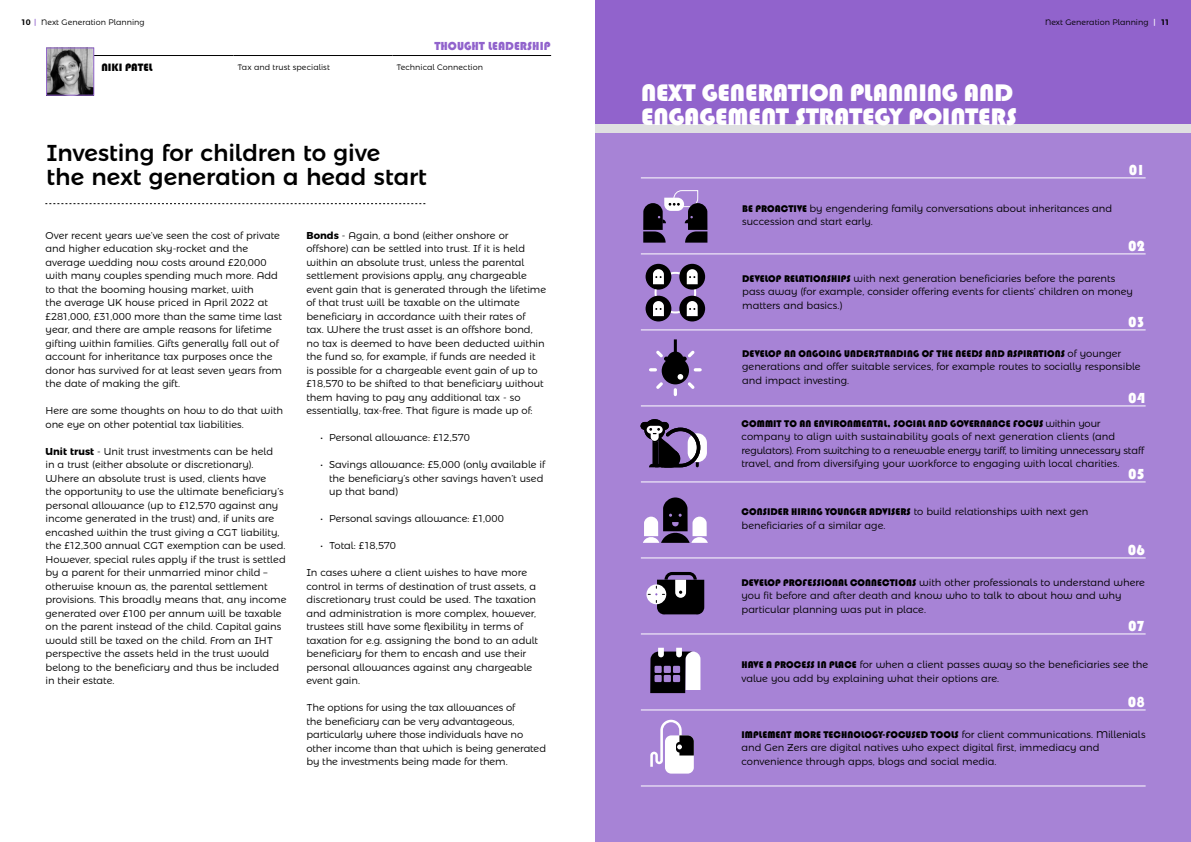
<style>
.page{position:relative;width:1191px;height:842px;background:#fff}
.page>*{position:absolute;margin:0;border:0;box-sizing:border-box;transform-origin:0 0}
.t1{font:24.7px/24px "Bauhaus 93";letter-spacing:-.01em;color:#fff;scale:1.05 1}
.t2{font:500 23px/24px "Montserrat Alternates";letter-spacing:-.005em;color:#000}
.t3{font:15px "Bauhaus 93";letter-spacing:-.02em;color:#fff}
.t4{font:12px "Bauhaus 93";letter-spacing:.005em;color:#9163cc}
.t5{font:11px "Bauhaus 93";color:#000}
.t6{font:300 10px/13.5px "Montserrat Alternates";letter-spacing:-.005em;color:#000}
.t7{font:10px "Bauhaus 93";letter-spacing:.01em;color:#000}
.t8{font:300 10px "Montserrat Alternates";letter-spacing:-.025em;color:#000}
.t9{font:300 8px "Montserrat Alternates";letter-spacing:.005em;color:#000}
.s1{font-weight:600}
.s2{font-weight:500;font-size:7.6px;color:#9163cc}
.s3{font-weight:500;font-size:7.6px;color:#fff}
.s4{font-weight:700}
.s5{font-family:"Bauhaus 93";font-weight:400}
.s6{font-family:"Montserrat Alternates";font-weight:300}
</style>
<div class="page">
<hr style="left:52px;top:55px;width:181px;height:1px;background:#000">
<hr style="left:233px;top:55px;width:159px;height:1px;background:#000">
<hr style="left:392px;top:55px;width:159px;height:1px;background:#000">
<img style="left:48px;top:49px;width:44px;height:45px">
<div style="left:46px;top:47px;width:48px;height:49px;border:1px solid #9163cc"></div>
<div style="left:595px;top:0;width:596px;height:842px;background:#a783d6"></div>
<div style="left:595px;top:0;width:596px;height:125px;background:#9163cc"></div>
<div style="left:595px;top:125px;width:596px;height:8px;background:#dfe0e1"></div>
<hr style="left:641px;top:177px;width:504px;height:1px;background:#fff">
<hr style="left:641px;top:253px;width:504px;height:1px;background:#fff">
<hr style="left:641px;top:329px;width:504px;height:1px;background:#fff">
<hr style="left:641px;top:405px;width:504px;height:1px;background:#fff">
<hr style="left:641px;top:481px;width:504px;height:1px;background:#fff">
<hr style="left:641px;top:557px;width:504px;height:1px;background:#fff">
<hr style="left:641px;top:633px;width:504px;height:1px;background:#fff">
<hr style="left:641px;top:709px;width:504px;height:1px;background:#fff">
<hr style="left:641px;top:785px;width:504px;height:1px;background:#fff">
<svg style="left:643px;top:497px;width:65px;height:46px"></svg>
<svg style="left:650px;top:648px;width:50px;height:45px;background:#67636d"></svg>
<div style="left:654px;top:666px;width:7px;height:7px;background:#a783d6"></div>
<div style="left:663px;top:666px;width:8px;height:7px;background:#a783d6"></div>
<div style="left:673px;top:666px;width:7px;height:7px;background:#a783d6"></div>
<div style="left:654px;top:675px;width:7px;height:7px;background:#a783d6"></div>
<div style="left:663px;top:675px;width:8px;height:7px;background:#a783d6"></div>
<div style="left:673px;top:675px;width:7px;height:7px;background:#a783d6"></div>
<div style="left:687px;top:433px;width:20px;height:29px;background:#fff;border-radius:10px"></div>
<div style="left:640px;top:422px;width:29px;height:8px;background:#000;border-radius:4px"></div>
<div style="left:644px;top:419px;width:21px;height:21px;background:#000;border-radius:50%"></div>
<svg style="left:640px;top:425px;width:60px;height:42px"></svg>
<svg style="left:643px;top:190px;width:64px;height:53px"></svg>
<div style="left:654px;top:272px;width:42px;height:41px;border:2px solid #fff;border-radius:50%"></div>
<div style="left:645px;top:264px;width:26px;height:26px;background:#000;border-radius:50%"></div>
<svg style="left:653px;top:269px;width:11px;height:15px"></svg>
<div style="left:645px;top:296px;width:26px;height:25px;background:#000;border-radius:50%"></div>
<svg style="left:653px;top:301px;width:11px;height:15px"></svg>
<svg style="left:679px;top:264px;width:26px;height:26px"></svg>
<svg style="left:687px;top:269px;width:10px;height:15px"></svg>
<div style="left:679px;top:296px;width:26px;height:25px;background:#000;border-radius:50%"></div>
<svg style="left:687px;top:301px;width:10px;height:15px"></svg>
<svg style="left:646px;top:584px;width:20px;height:20px"></svg>
<svg style="left:648px;top:572px;width:56px;height:42px"></svg>
<svg style="left:649px;top:339px;width:52px;height:57px"></svg>
<div style="left:665px;top:735px;width:29px;height:39px;background:#fff;border-radius:6px"></div>
<svg style="left:650px;top:720px;width:44px;height:48px"></svg>
<svg style="left:45px;top:203px;width:380px;height:1px"></svg>
<p class="t9" style="left:21px;top:16px;width:125px"><span class="s1">10</span> <span class="s2">|</span> Next Generation Planning</p>
<p class="t9" style="left:1045px;top:16px;width:126px">Next Generation Planning <span class="s3">|</span> <span class="s1">11</span></p>
<p class="t4" style="left:434px;top:39px;width:117px">THOUGHT LEADERSHIP</p>
<p class="t5" style="left:101px;top:61px;width:53px">NIKI PATEL</p>
<p class="t9" style="left:237px;top:61px;width:94px">Tax and trust specialist</p>
<p class="t9" style="left:396px;top:61px;width:88px">Technical Connection</p>
<h2 class="t2" style="left:47px;top:139px;width:382px">Investing for children to give<br>the next generation a head start</h2>
<p class="t6" style="left:46px;top:227px;width:238px">Over recent years we’ve seen the cost of private and higher education sky-rocket and the average wedding now costs around £20,000 with many couples spending much more. Add to that the booming housing market, with<br>the average UK house priced in April 2022 at £281,000, £31,000 more than the same time last year, and there are ample reasons for lifetime gifting within families. Gifts generally fall out of account for inheritance tax purposes once the donor has survived for at least seven years from the date of making the gift.</p>
<p class="t6" style="left:46px;top:403px;width:239px">Here are some thoughts on how to do that with one eye on other potential tax liabilities.</p>
<p class="t6" style="left:46px;top:443px;width:242px"><span class="s4">Unit trust</span> - Unit trust investments can be held<br>in a trust (either absolute or discretionary).<br>Where an absolute trust is used, clients have<br>the opportunity to use the ultimate beneficiary’s personal allowance (up to £12,570 against any income generated in the trust) and, if units are encashed within the trust giving a CGT liability, the £12,300 annual CGT exemption can be used.<br>However, special rules apply if the trust is settled by a parent for their unmarried minor child – otherwise known as, the parental settlement provisions. This broadly means that, any income generated over £100 per annum will be taxable on the parent instead of the child. Capital gains would still be taxed on the child. From an IHT perspective the assets held in the trust would belong to the beneficiary and thus be included in their estate.</p>
<p class="t6" style="left:306px;top:227px;width:241px"><span class="s4">Bonds</span> - Again, a bond (either onshore or offshore) can be settled into trust. If it is held within an absolute trust, unless the parental settlement provisions apply, any chargeable event gain that is generated through the lifetime of that trust will be taxable on the ultimate beneficiary in accordance with their rates of<br>tax. Where the trust asset is an offshore bond, no tax is deemed to have been deducted within the fund so, for example, if funds are needed it<br>is possible for a chargeable event gain of up to £18,570 to be shifted to that beneficiary without them having to pay any additional tax - so essentially, tax-free. That figure is made up of:</p>
<p class="t6" style="left:320px;top:430px;width:151px">• Personal allowance: £12,570</p>
<p class="t6" style="left:329px;top:457px;width:217px;text-indent:-8px">• Savings allowance: £5,000 (only available if the beneficiary’s other savings haven’t used up that band)</p>
<p class="t6" style="left:320px;top:511px;width:185px">• Personal savings allowance: £1,000</p>
<p class="t8" style="left:320px;top:538px;width:77px">• Total: £18,570</p>
<p class="t6" style="left:306px;top:565px;width:233px">In cases where a client wishes to have more control in terms of destination of trust assets, a discretionary trust could be used. The taxation and administration is more complex, however, trustees still have some flexibility in terms of taxation for e.g. assigning the bond to an adult beneficiary for them to encash and use their personal allowances against any chargeable event gain.</p>
<p class="t6" style="left:306px;top:700px;width:241px">The options for using the tax allowances of<br>the beneficiary can be very advantageous, particularly where those individuals have no other income than that which is being generated by the investments being made for them.</p>
<h1 class="t1" style="left:641px;top:81px;width:359px">NEXT GENERATION PLANNING AND<br>ENGAGEMENT STRATEGY POINTERS</h1>
<p class="t6" style="left:742px;top:201px;width:371px"><span class="s5">BE PROACTIVE</span> by engendering family conversations about inheritances and succession and start early.</p>
<h3 class="t3" style="left:1128px;top:162px;width:18px">01</h3>
<h3 class="t3" style="left:1128px;top:238px;width:18px">02</h3>
<p class="t6" style="left:742px;top:271px;width:392px"><span class="s5">DEVELOP RELATIONSHIPS</span> with next generation beneficiaries before the parents pass away (for example, consider offering events for clients’ children on money matters and basics.)</p>
<h3 class="t3" style="left:1128px;top:314px;width:18px">03</h3>
<p class="t7" style="left:742px;top:348px;width:380px">DEVELOP AN ONGOING UNDERSTANDING OF THE NEEDS AND ASPIRATIONS <span class="s6">of younger</span></p>
<p class="t6" style="left:742px;top:359px;width:400px">generations and offer suitable services, for example routes to socially responsible and impact investing.</p>
<h3 class="t3" style="left:1128px;top:390px;width:18px">04</h3>
<p class="t7" style="left:741px;top:418px;width:360px">COMMIT TO AN ENVIRONMENTAL, SOCIAL AND GOVERNANCE FOCUS <span class="s6">within your</span></p>
<p class="t6" style="left:741px;top:429px;width:404px">company to align with sustainability goals of next generation clients (and regulators). From switching to a renewable energy tariff, to limiting unnecessary staff travel, and from diversifying your workforce to engaging with local charities.</p>
<p class="t6" style="left:741px;top:504px;width:348px"><span class="s5">CONSIDER HIRING YOUNGER ADVISERS</span> to build relationships with next gen beneficiaries of a similar age.</p>
<h3 class="t3" style="left:1128px;top:465px;width:18px">05</h3>
<h3 class="t3" style="left:1127px;top:541px;width:19px">06</h3>
<p class="t6" style="left:741px;top:574px;width:405px"><span class="s5">DEVELOP PROFESSIONAL CONNECTIONS</span> with other professionals to understand where you fit before and after death and know who to talk to about how and why particular planning was put in place.</p>
<h3 class="t3" style="left:1128px;top:617px;width:18px">07</h3>
<p class="t6" style="left:741px;top:657px;width:408px"><span class="s5">HAVE A PROCESS IN PLACE</span> for when a client passes away so the beneficiaries see the value you add by explaining what their options are.</p>
<h3 class="t3" style="left:1128px;top:693px;width:18px">08</h3>
<p class="t7" style="left:741px;top:728px;width:405px">IMPLEMENT MORE TECHNOLOGY-FOCUSED TOOLS <span class="s6">for client communications. Millenials</span></p>
<p class="t6" style="left:741px;top:740px;width:359px">and Gen Zers are digital natives who expect digital first, immediacy and convenience through apps, blogs and social media.</p>
</div>
